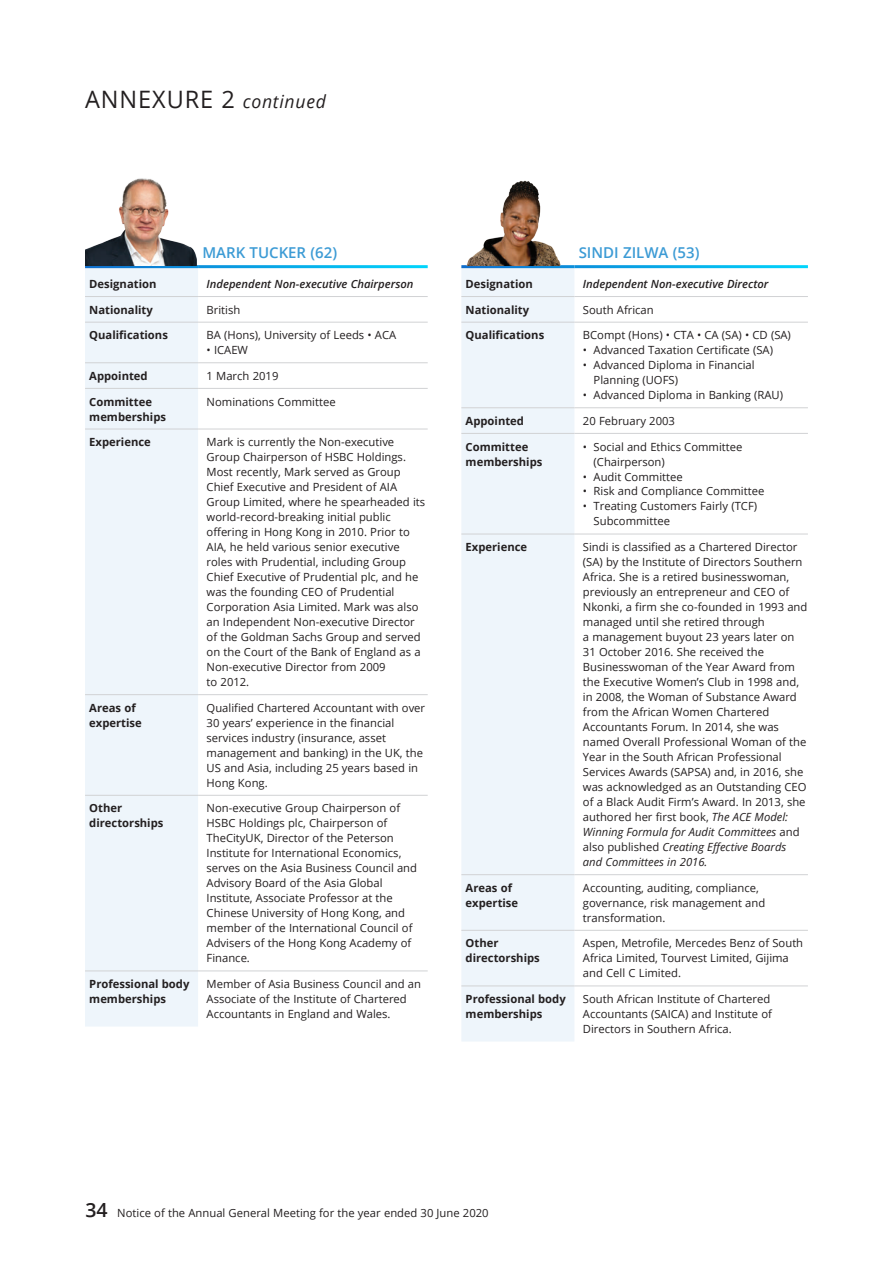
<style>
.page{position:relative;width:893px;height:1263px;background:#fff}
.page>*{position:absolute;margin:0;border:0;box-sizing:border-box;transform-origin:0 0}
.t1{font:24px "Open Sans";letter-spacing:.04em;color:#231f20}
.t2{font:600 15px "Open Sans";color:#3c9bd5}
.t3{font:11.25px/15px "Open Sans";color:#231f20}
.t4{font:700 11.25px/15px "Open Sans";color:#231f20}
.t5{font:italic 600 11.25px "Open Sans";color:#231f20}
.s1{font-style:italic;font-size:18px}
.s2{font-style:italic}
.s3{font-weight:600;font-size:19.5px}
</style>
<div class="page">
<div style="left:85px;top:268px;width:113px;height:758px;background:#eef5fb"></div>
<hr style="left:85px;top:296px;width:113px;height:1px;background:#d1d2d4">
<hr style="left:198px;top:296px;width:230px;height:1px;background:#d1d2d4">
<hr style="left:85px;top:322px;width:113px;height:1px;background:#d1d2d4">
<hr style="left:198px;top:322px;width:230px;height:1px;background:#d1d2d4">
<hr style="left:85px;top:362px;width:113px;height:1px;background:#d1d2d4">
<hr style="left:198px;top:362px;width:230px;height:1px;background:#d1d2d4">
<hr style="left:85px;top:388px;width:113px;height:1px;background:#d1d2d4">
<hr style="left:198px;top:388px;width:230px;height:1px;background:#d1d2d4">
<hr style="left:85px;top:429px;width:113px;height:1px;background:#d1d2d4">
<hr style="left:198px;top:429px;width:230px;height:1px;background:#d1d2d4">
<hr style="left:85px;top:694px;width:113px;height:1px;background:#d1d2d4">
<hr style="left:198px;top:694px;width:230px;height:1px;background:#d1d2d4">
<hr style="left:85px;top:795px;width:113px;height:1px;background:#d1d2d4">
<hr style="left:198px;top:795px;width:230px;height:1px;background:#d1d2d4">
<hr style="left:85px;top:970px;width:113px;height:1px;background:#d1d2d4">
<hr style="left:198px;top:970px;width:230px;height:1px;background:#d1d2d4">
<img style="left:85px;top:178px;width:111px;height:87px">
<div style="left:461px;top:268px;width:113px;height:773px;background:#eef5fb"></div>
<hr style="left:461px;top:296px;width:113px;height:1px;background:#d1d2d4">
<hr style="left:574px;top:296px;width:234px;height:1px;background:#d1d2d4">
<hr style="left:461px;top:322px;width:113px;height:1px;background:#d1d2d4">
<hr style="left:574px;top:322px;width:234px;height:1px;background:#d1d2d4">
<hr style="left:461px;top:407px;width:113px;height:1px;background:#d1d2d4">
<hr style="left:574px;top:407px;width:234px;height:1px;background:#d1d2d4">
<hr style="left:461px;top:433px;width:113px;height:1px;background:#d1d2d4">
<hr style="left:574px;top:433px;width:234px;height:1px;background:#d1d2d4">
<hr style="left:461px;top:534px;width:113px;height:1px;background:#d1d2d4">
<hr style="left:574px;top:534px;width:234px;height:1px;background:#d1d2d4">
<hr style="left:461px;top:874px;width:113px;height:1px;background:#d1d2d4">
<hr style="left:574px;top:874px;width:234px;height:1px;background:#d1d2d4">
<hr style="left:461px;top:930px;width:113px;height:1px;background:#d1d2d4">
<hr style="left:574px;top:930px;width:234px;height:1px;background:#d1d2d4">
<hr style="left:461px;top:985px;width:113px;height:1px;background:#d1d2d4">
<hr style="left:574px;top:985px;width:234px;height:1px;background:#d1d2d4">
<img style="left:467px;top:180px;width:94px;height:85px">
<h1 class="t1" style="left:85px;top:83px;width:242px">ANNEXURE 2 <span class="s1">continued</span></h1>
<h2 class="t2" style="left:202px;top:242px;width:136px">MARK TUCKER (62)</h2>
<p class="t4" style="left:89px;top:276px;width:69px">Designation</p>
<p class="t5" style="left:207px;top:276px;width:208px">Independent Non-executive Chairperson</p>
<p class="t4" style="left:89px;top:302px;width:65px">Nationality</p>
<p class="t3" style="left:207px;top:302px;width:35px">British</p>
<p class="t4" style="left:89px;top:327px;width:80px">Qualifications</p>
<p class="t3" style="left:207px;top:327px;width:191px">BA (Hons), University of Leeds • ACA</p>
<p class="t3" style="left:207px;top:342px;width:43px">• ICAEW</p>
<p class="t4" style="left:89px;top:368px;width:60px">Appointed</p>
<p class="t3" style="left:207px;top:368px;width:73px">1 March 2019</p>
<p class="t4" style="left:89px;top:394px;width:78px">Committee memberships</p>
<p class="t3" style="left:207px;top:394px;width:131px">Nominations Committee</p>
<p class="t4" style="left:89px;top:434px;width:63px">Experience</p>
<p class="t3" style="left:207px;top:434px;width:220px">Mark is currently the Non-executive Group Chairperson of HSBC Holdings.<br>Most recently, Mark served as Group Chief Executive and President of AIA Group Limited, where he spearheaded its world-record-breaking initial public offering in Hong Kong in 2010. Prior to AIA, he held various senior executive roles with Prudential, including Group Chief Executive of Prudential plc, and he was the founding CEO of Prudential Corporation Asia Limited. Mark was also an Independent Non-executive Director of the Goldman Sachs Group and served on the Court of the Bank of England as a Non-executive Director from 2009<br>to 2012.</p>
<p class="t4" style="left:89px;top:700px;width:54px">Areas of expertise</p>
<p class="t3" style="left:207px;top:700px;width:220px">Qualified Chartered Accountant with over 30 years’ experience in the financial services industry (insurance, asset management and banking) in the UK, the US and Asia, including 25 years based in Hong Kong.</p>
<p class="t4" style="left:89px;top:800px;width:76px">Other directorships</p>
<p class="t3" style="left:207px;top:800px;width:212px">Non-executive Group Chairperson of HSBC Holdings plc, Chairperson of TheCityUK, Director of the Peterson Institute for International Economics, serves on the Asia Business Council and Advisory Board of the Asia Global Institute, Associate Professor at the Chinese University of Hong Kong, and member of the International Council of Advisers of the Hong Kong Academy of Finance.</p>
<p class="t4" style="left:89px;top:976px;width:102px">Professional body memberships</p>
<p class="t3" style="left:207px;top:976px;width:216px">Member of Asia Business Council and an<br>Associate of the Institute of Chartered<br>Accountants in England and Wales.</p>
<h2 class="t2" style="left:579px;top:242px;width:122px">SINDI ZILWA (53)</h2>
<p class="t4" style="left:466px;top:276px;width:69px">Designation</p>
<p class="t5" style="left:583px;top:276px;width:187px">Independent Non-executive Director</p>
<p class="t4" style="left:466px;top:302px;width:65px">Nationality</p>
<p class="t3" style="left:583px;top:302px;width:72px">South African</p>
<p class="t4" style="left:466px;top:327px;width:80px">Qualifications</p>
<p class="t3" style="left:583px;top:327px;width:210px">BCompt (Hons) • CTA • CA (SA) • CD (SA)</p>
<p class="t3" style="left:583px;top:342px;width:192px">• Advanced Taxation Certificate (SA)</p>
<p class="t3" style="left:594px;top:357px;width:163px;text-indent:-11px">• Advanced Diploma in Financial<br>Planning (UOFS)</p>
<p class="t3" style="left:583px;top:387px;width:202px">• Advanced Diploma in Banking (RAU)</p>
<p class="t4" style="left:466px;top:413px;width:60px">Appointed</p>
<p class="t3" style="left:583px;top:413px;width:94px">20 February 2003</p>
<p class="t4" style="left:466px;top:439px;width:78px">Committee memberships</p>
<p class="t3" style="left:594px;top:439px;width:150px;text-indent:-11px">• Social and Ethics Committee (Chairperson)</p>
<p class="t3" style="left:583px;top:469px;width:101px">• Audit Committee</p>
<p class="t3" style="left:583px;top:484px;width:183px">• Risk and Compliance Committee</p>
<p class="t3" style="left:594px;top:499px;width:165px;text-indent:-11px">• Treating Customers Fairly (TCF)<br>Subcommittee</p>
<p class="t4" style="left:466px;top:539px;width:63px">Experience</p>
<p class="t3" style="left:583px;top:539px;width:226px">Sindi is classified as a Chartered Director (SA) by the Institute of Directors Southern Africa. She is a retired businesswoman, previously an entrepreneur and CEO of Nkonki, a firm she co-founded in 1993 and managed until she retired through<br>a management buyout 23 years later on 31 October 2016. She received the Businesswoman of the Year Award from the Executive Women’s Club in 1998 and, in 2008, the Woman of Substance Award from the African Women Chartered Accountants Forum. In 2014, she was named Overall Professional Woman of the Year in the South African Professional Services Awards (SAPSA) and, in 2016, she was acknowledged as an Outstanding CEO of a Black Audit Firm’s Award. In 2013, she authored her first book, <span class="s2">The ACE Model:<br>Winning Formula for Audit Committees</span> and also published <span class="s2">Creating Effective Boards and Committees in 2016.</span></p>
<p class="t4" style="left:466px;top:880px;width:54px">Areas of expertise</p>
<p class="t3" style="left:583px;top:880px;width:184px">Accounting, auditing, compliance, governance, risk management and transformation.</p>
<p class="t4" style="left:466px;top:935px;width:76px">Other directorships</p>
<p class="t3" style="left:583px;top:935px;width:222px">Aspen, Metrofile, Mercedes Benz of South<br>Africa Limited, Tourvest Limited, Gijima and Cell C Limited.</p>
<p class="t4" style="left:466px;top:991px;width:102px">Professional body memberships</p>
<p class="t3" style="left:583px;top:991px;width:191px">South African Institute of Chartered<br>Accountants (SAICA) and Institute of<br>Directors in Southern Africa.</p>
<p class="t3" style="left:85px;top:1205px;width:405px"><span class="s3">34</span> Notice of the Annual General Meeting for the year ended 30 June 2020</p>
</div>
